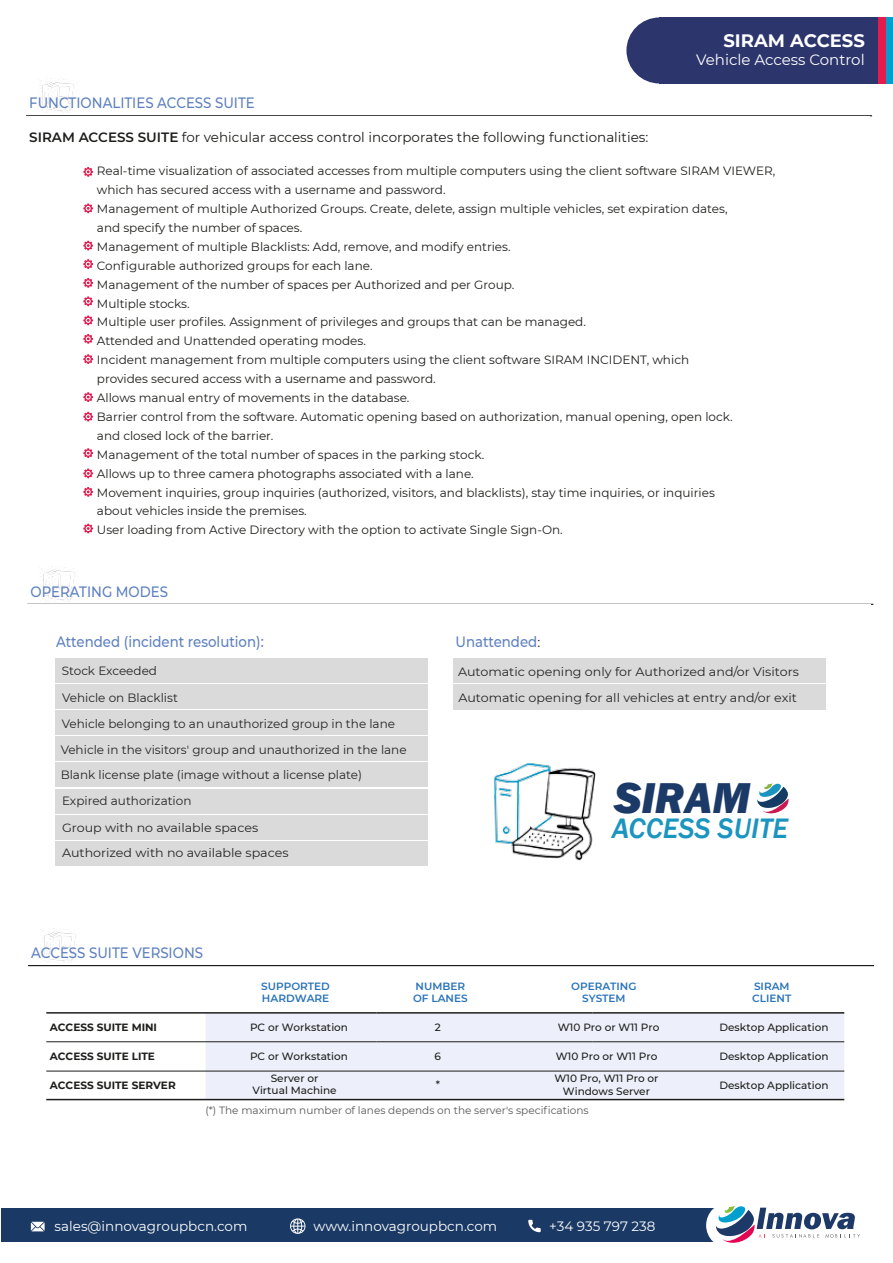
<style>
.page{position:relative;width:893px;height:1263px;background:#fff}
.page>*{position:absolute;margin:0;border:0;box-sizing:border-box;transform-origin:0 0}
.t1{font:italic 800 44.4px "Franklin Gothic";color:#1c3a68}
.t2{font:italic 500 28.95px "Franklin Gothic";color:#1b95c0}
.t3{font:700 18px "Montserrat";color:#fff}
.t4{font:500 15px "Montserrat";color:#5d80c0;scale:.89 1}
.t5{font:15px "Montserrat";color:#fff}
.t6{font:13.5px "Montserrat";color:#1d1d1b}
.t7{font:13.5px "Montserrat";color:#fff}
.t8{font:12px/18.9px "Montserrat";color:#1d1d1b}
.t9{font:12px/25.8px "Montserrat";color:#252525}
.t10{font:12px/25.2px "Montserrat";color:#252525;scale:1.05 1}
.t11{font:500 10.5px/12.6px "Montserrat";color:#1d1d1b;text-align:center}
.t12{font:10.5px "Montserrat";color:#575756}
.t13{font:600 10.5px/12.6px "Montserrat";color:#2873ba}
.t14{font:700 10.5px "Montserrat";color:#1d1d1b}
.s1{font-weight:600}
.s2{font-weight:400;font-size:13.5px;color:#1d1d1b}
</style>
<div class="page">
<hr style="left:26px;top:115px;width:846px;height:1px;background:#000101">
<div style="left:659px;top:17px;width:234px;height:66px;background:#2c356c"></div>
<div style="left:626px;top:17px;width:66px;height:66px;background:#2c356c;border-radius:50%"></div>
<div style="left:885px;top:17px;width:8px;height:66px;background:#029ece"></div>
<div style="left:878px;top:17px;width:8px;height:66px;background:#e51b4e"></div>
<div style="left:1px;top:1208px;width:731px;height:34px;background:#1a3964"></div>
<div style="left:706px;top:1202px;width:46px;height:46px;background:#fff;border-radius:50%"></div>
<svg style="left:716px;top:1206px;width:144px;height:37px"></svg>
<svg style="left:31px;top:1222px;width:14px;height:9px"></svg>
<svg style="left:528px;top:1220px;width:13px;height:12px"></svg>
<svg style="left:290px;top:1218px;width:16px;height:16px"></svg>
<img style="left:38px;top:78px;width:37px;height:34px">
<svg style="left:83px;top:167px;width:10px;height:10px"></svg>
<svg style="left:83px;top:203px;width:10px;height:10px"></svg>
<svg style="left:83px;top:241px;width:10px;height:9px"></svg>
<svg style="left:83px;top:259px;width:10px;height:10px"></svg>
<svg style="left:83px;top:278px;width:10px;height:10px"></svg>
<svg style="left:83px;top:296px;width:10px;height:10px"></svg>
<svg style="left:83px;top:315px;width:10px;height:10px"></svg>
<svg style="left:83px;top:334px;width:10px;height:10px"></svg>
<svg style="left:83px;top:354px;width:10px;height:10px"></svg>
<svg style="left:83px;top:392px;width:10px;height:10px"></svg>
<svg style="left:83px;top:412px;width:10px;height:9px"></svg>
<svg style="left:83px;top:448px;width:10px;height:10px"></svg>
<svg style="left:83px;top:468px;width:10px;height:10px"></svg>
<svg style="left:83px;top:487px;width:10px;height:10px"></svg>
<svg style="left:83px;top:524px;width:10px;height:9px"></svg>
<hr style="left:27px;top:604px;width:846px;height:1px;background:#000101">
<img style="left:41px;top:567px;width:35px;height:34px">
<div style="left:55px;top:658px;width:373px;height:25px;background:#dadada"></div>
<div style="left:55px;top:684px;width:373px;height:24px;background:#dadada"></div>
<div style="left:55px;top:710px;width:373px;height:25px;background:#dadada"></div>
<div style="left:55px;top:736px;width:373px;height:25px;background:#dadada"></div>
<div style="left:55px;top:763px;width:373px;height:24px;background:#dadada"></div>
<div style="left:55px;top:789px;width:373px;height:24px;background:#dadada"></div>
<div style="left:453px;top:658px;width:372px;height:25px;background:#dadada"></div>
<div style="left:453px;top:684px;width:372px;height:25px;background:#dadada"></div>
<div style="left:55px;top:815px;width:373px;height:24px;background:#dadada"></div>
<div style="left:56px;top:841px;width:372px;height:24px;background:#dadada"></div>
<div style="left:205px;top:1013px;width:639px;height:86px;background:#edf0fa"></div>
<hr style="left:46px;top:1012px;width:330px;height:1px;background:#1d1d1b">
<hr style="left:376px;top:1012px;width:216px;height:1px;background:#1d1d1b">
<hr style="left:592px;top:1012px;width:252px;height:1px;background:#1d1d1b">
<hr style="left:46px;top:1099px;width:798px;height:1px;background:#1d1d1b">
<hr style="left:46px;top:1041px;width:330px;height:1px;background:#1d1d1b">
<hr style="left:376px;top:1041px;width:216px;height:1px;background:#1d1d1b">
<hr style="left:592px;top:1041px;width:252px;height:1px;background:#1d1d1b">
<hr style="left:28px;top:965px;width:846px;height:1px;background:#000101">
<img style="left:40px;top:928px;width:37px;height:34px">
<img style="left:494px;top:763px;width:102px;height:98px">
<svg style="left:757px;top:783px;width:32px;height:30px"></svg>
<hr style="left:46px;top:1071px;width:798px;height:1px;background:#1d1d1b">
<p class="t4" style="left:29px;top:92px;width:255px">FUNCTIONALITIES ACCESS SUITE</p>
<p class="t6" style="left:29px;top:127px;width:620px"><span class="s1">SIRAM ACCESS SUITE</span> for vehicular access control incorporates the following functionalities:</p>
<h3 class="t3" style="left:723px;top:28px;width:143px">SIRAM ACCESS</h3>
<p class="t5" style="left:696px;top:50px;width:170px">Vehicle Access Control</p>
<p class="t8" style="left:97px;top:161px;width:680px">Real-time visualization of associated accesses from multiple computers using the client software SIRAM VIEWER, which has secured access with a username and password.<br>Management of multiple Authorized Groups. Create, delete, assign multiple vehicles, set expiration dates,<br>and specify the number of spaces.<br>Management of multiple Blacklists: Add, remove, and modify entries.<br>Configurable authorized groups for each lane.<br>Management of the number of spaces per Authorized and per Group.<br>Multiple stocks.<br>Multiple user profiles. Assignment of privileges and groups that can be managed.<br>Attended and Unattended operating modes.<br>Incident management from multiple computers using the client software SIRAM INCIDENT, which<br>provides secured access with a username and password.<br>Allows manual entry of movements in the database.<br>Barrier control from the software. Automatic opening based on authorization, manual opening, open lock.<br>and closed lock of the barrier.<br>Management of the total number of spaces in the parking stock.<br>Allows up to three camera photographs associated with a lane.<br>Movement inquiries, group inquiries (authorized, visitors, and blacklists), stay time inquiries, or inquiries<br>about vehicles inside the premises.<br>User loading from Active Directory with the option to activate Single Sign-On.</p>
<p class="t4" style="left:31px;top:581px;width:156px">OPERATING MODES</p>
<p class="t4" style="left:56px;top:631px;width:235px">Attended (incident resolution):</p>
<p class="t4" style="left:455px;top:631px;width:97px">Unattended<span class="s2">:</span></p>
<p class="t9" style="left:62px;top:657px;width:97px">Stock Exceeded</p>
<p class="t9" style="left:61px;top:684px;width:347px">Vehicle on Blacklist<br>Vehicle belonging to an unauthorized group in the lane Vehicle in the visitors' group and unauthorized in the lane Blank license plate (image without a license plate)<br>Expired authorization</p>
<p class="t10" style="left:458px;top:658px;width:326px">Automatic opening only for Authorized and/or Visitors</p>
<p class="t10" style="left:458px;top:685px;width:324px">Automatic opening for all vehicles at entry and/or exit</p>
<h1 class="t1" style="left:614px;top:769px;width:138px">SIRAM</h1>
<h2 class="t2" style="left:612px;top:810px;width:178px">ACCESS SUITE</h2>
<p class="t10" style="left:62px;top:814px;width:217px">Group with no available spaces<br>Authorized with no available spaces</p>
<p class="t4" style="left:31px;top:942px;width:195px">ACCESS SUITE VERSIONS</p>
<p class="t13" style="left:261px;top:979px;width:70px">SUPPORTED<br>HARDWARE</p>
<p class="t13" style="left:413px;top:979px;width:56px">NUMBER<br>OF LANES</p>
<p class="t13" style="left:571px;top:979px;width:67px;text-align:center">OPERATING<br>SYSTEM</p>
<p class="t13" style="left:752px;top:979px;width:41px">SIRAM<br>CLIENT</p>
<p class="t14" style="left:50px;top:1019px;width:109px">ACCESS SUITE MINI</p>
<p class="t11" style="left:719px;top:1020px;width:111px">Desktop Application</p>
<p class="t11" style="left:250px;top:1020px;width:100px">PC or Workstation</p>
<p class="t11" style="left:435px;top:1020px;width:8px">2</p>
<p class="t11" style="left:558px;top:1020px;width:103px">W10 Pro or W11 Pro</p>
<p class="t11" style="left:556px;top:1049px;width:103px">W10 Pro or W11 Pro</p>
<p class="t11" style="left:250px;top:1049px;width:100px">PC or Workstation</p>
<p class="t11" style="left:719px;top:1049px;width:111px">Desktop Application</p>
<p class="t14" style="left:50px;top:1049px;width:107px">ACCESS SUITE LITE</p>
<p class="t11" style="left:435px;top:1049px;width:8px">6</p>
<p class="t14" style="left:50px;top:1078px;width:127px">ACCESS SUITE SERVER</p>
<p class="t11" style="left:253px;top:1071px;width:86px">Server or<br>Virtual Machine</p>
<p class="t11" style="left:436px;top:1077px;width:6px">*</p>
<p class="t11" style="left:554px;top:1072px;width:106px">W10 Pro, W11 Pro or<br>Windows Server</p>
<p class="t11" style="left:719px;top:1078px;width:111px">Desktop Application</p>
<p class="t12" style="left:205px;top:1103px;width:385px">(*) The maximum number of lanes depends on the server's specifications</p>
<p class="t7" style="left:55px;top:1216px;width:194px">sales@innovagroupbcn.com</p>
<p class="t7" style="left:313px;top:1216px;width:185px">www.innovagroupbcn.com</p>
<p class="t7" style="left:549px;top:1217px;width:108px">+34 935 797 238</p>
</div>
